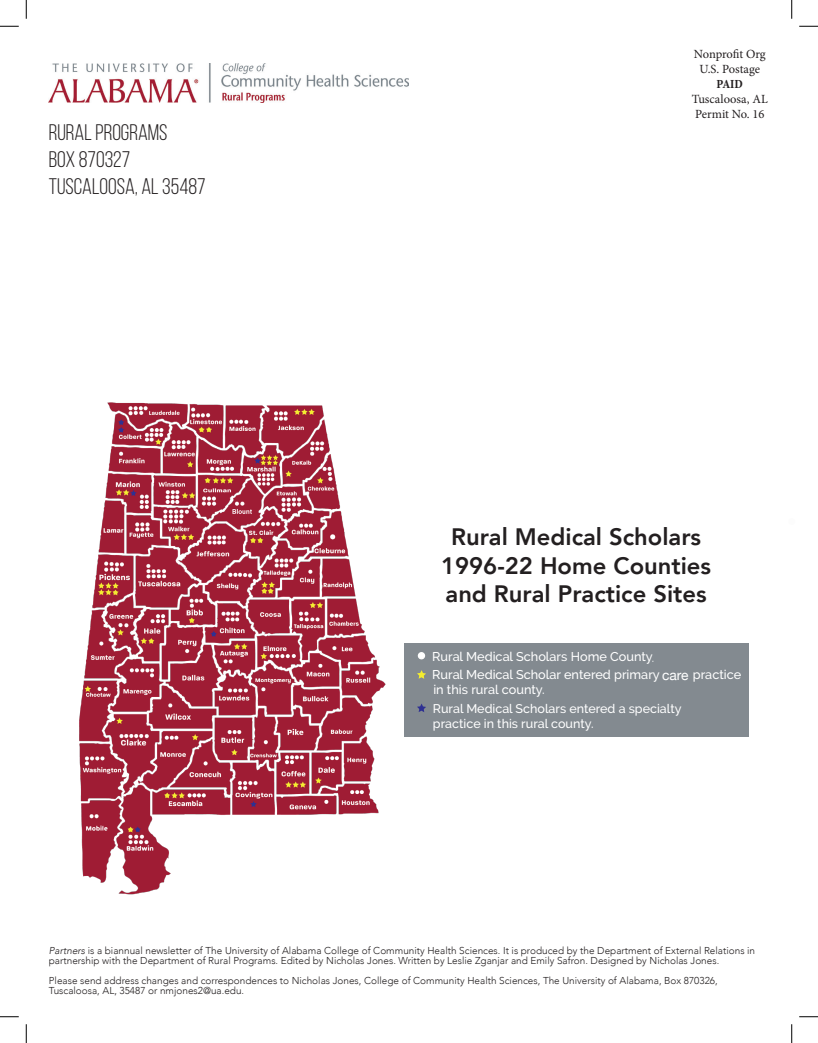
<style>
.page{position:relative;width:818px;height:1043px;background:#fff}
.page>*{position:absolute;margin:0;border:0;box-sizing:border-box;transform-origin:0 0}
.t1{font:800 23.75px/28.5px "Avenir";color:#231f20;text-align:center}
.t2{font:22.5px "Bebas Neue";color:#231f20}
.t3{font:500 12.75px/18.2px "Raleway";color:#fff}
.t4{font:500 12.5px/15px "Raleway";color:#fff}
.t5{font:12.5px "Minion Pro";letter-spacing:-.005em;color:#231f20}
.t6{font:700 condensed 12.5px "Minion Pro";color:#231f20}
.t7{font:300 10px/10px "Avenir";color:#231f20}
.s1{font-weight:400}
.s2{font-family:"Helvetica Neue";font-weight:400;font-size:13.75px}
.s3{font-style:italic}
</style>
<div class="page">
<img style="left:49px;top:64px;width:360px;height:38px">
<div style="left:404px;top:643px;width:344px;height:93px;background:#838a90"></div>
<svg style="left:418px;top:652px;width:6px;height:6px"></svg>
<div style="left:418px;top:652px;width:7px;height:7px;border:1px solid #fff;border-radius:50%"></div>
<svg style="left:417px;top:670px;width:9px;height:9px"></svg>
<svg style="left:417px;top:704px;width:9px;height:8px"></svg>
<img style="left:79px;top:402px;width:337px;height:493px">
<svg style="left:0;top:25px;width:19px;height:2px"></svg>
<svg style="left:799px;top:25px;width:19px;height:2px"></svg>
<svg style="left:0;top:1016px;width:19px;height:1px"></svg>
<svg style="left:799px;top:1016px;width:19px;height:1px"></svg>
<svg style="left:25px;top:0;width:2px;height:19px"></svg>
<svg style="left:25px;top:1024px;width:2px;height:18px"></svg>
<svg style="left:791px;top:0;width:1px;height:19px"></svg>
<svg style="left:791px;top:1024px;width:1px;height:18px"></svg>
<p class="t2" style="left:49px;top:121px;width:120px">RURAL PROGRAMS</p>
<p class="t2" style="left:49px;top:148px;width:83px">BOX 870327</p>
<p class="t2" style="left:49px;top:175px;width:158px">TUSCALOOSA, AL 35487</p>
<p class="t5" style="left:693px;top:45px;width:73px">Nonprofit Org</p>
<p class="t5" style="left:699px;top:60px;width:62px">U.S. Postage</p>
<p class="t6" style="left:716px;top:75px;width:28px">PAID</p>
<p class="t5" style="left:691px;top:90px;width:77px">Tuscaloosa, AL</p>
<p class="t5" style="left:695px;top:105px;width:71px">Permit No. 16</p>
<p class="t1" style="left:441px;top:523px;width:271px">Rural Medical Scholars<br>1996-22 Home Counties and Rural Practice Sites</p>
<p class="t3" style="left:432px;top:647px;width:311px">Rural Medical Scholars Home County<span class="s1">.<br></span>Rural Medical Scholar entered primary <span class="s2">care</span> practice</p>
<p class="t3" style="left:433px;top:680px;width:113px">in this rural county.</p>
<p class="t4" style="left:433px;top:701px;width:250px">Rural Medical Scholars entered a specialty practice in this rural county.</p>
<p class="t7" style="left:49px;top:945px;width:707px"><span class="s3">Partners</span> is a biannual newsletter of The University of Alabama College of Community Health Sciences. It is produced by the Department of External Relations in partnership with the Department of Rural Programs. Edited by Nicholas Jones. Written by Leslie Zganjar and Emily Safron. Designed by Nicholas Jones.</p>
<p class="t7" style="left:49px;top:975px;width:670px">Please send address changes and correspondences to Nicholas Jones, College of Community Health Sciences, The University of Alabama, Box 870326,<br>Tuscaloosa, AL, 35487 or nmjones2@ua.edu.</p>
</div>
